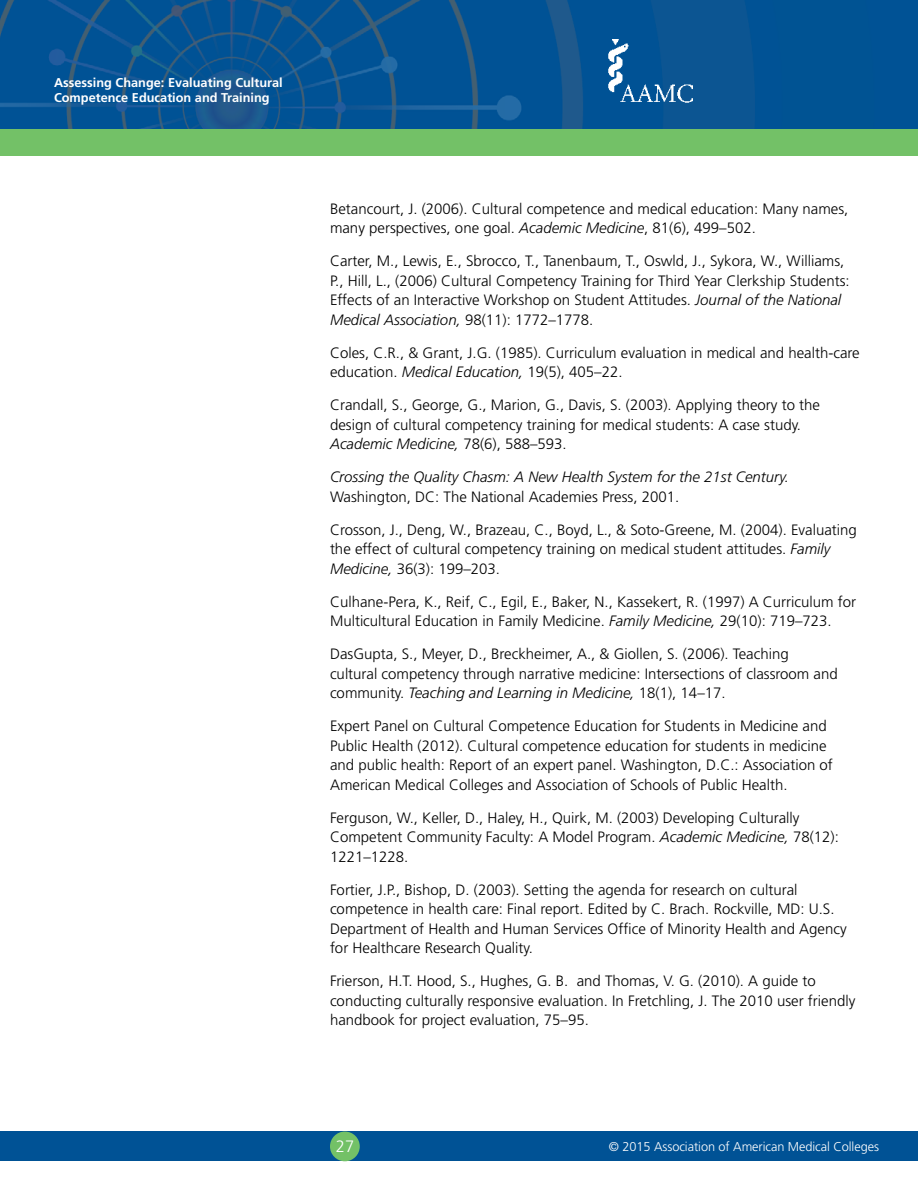
<style>
.page{position:relative;width:918px;height:1188px;background:#fff}
.page>*{position:absolute;margin:0;border:0;box-sizing:border-box;transform-origin:0 0}
.t1{font:300 16.5px "Frutiger";color:#fff}
.t2{font:300 15px/19.5px "Frutiger";color:#000}
.t3{font:italic 300 15px "Frutiger";color:#000}
.t4{font:700 12.75px/15.3px "Frutiger";color:#fff}
.t5{font:300 12.75px "Frutiger";letter-spacing:-.005em;color:#fff}
.s1{font-style:italic}
</style>
<div class="page">
<div style="left:0;top:0;width:918px;height:142px;background:#005295"></div>
<div style="left:0;top:1132px;width:918px;height:29px;background:#005295"></div>
<div style="left:0;top:129px;width:918px;height:27px;background:#73c167"></div>
<div style="left:330px;top:1132px;width:30px;height:29px;background:#73c167;border-radius:50%"></div>
<img style="left:0;top:0;width:755px;height:129px">
<img style="left:606px;top:40px;width:87px;height:65px">
<p class="t4" style="left:54px;top:75px;width:230px">Assessing Change: Evaluating Cultural<br>Competence Education and Training</p>
<p class="t2" style="left:330px;top:199px;width:520px">Betancourt, J. (2006). Cultural competence and medical education: Many names, many perspectives, one goal. <span class="s1">Academic Medicine</span>, 81(6), 499–502.</p>
<p class="t2" style="left:330px;top:252px;width:521px">Carter, M., Lewis, E., Sbrocco, T., Tanenbaum, T., Oswld, J., Sykora, W., Williams, P., Hill, L., (2006) Cultural Competency Training for Third Year Clerkship Students:<br>Effects of an Interactive Workshop on Student Attitudes. <span class="s1">Journal of the National Medical Association,</span> 98(11): 1772–1778.</p>
<p class="t2" style="left:330px;top:343px;width:531px">Coles, C.R., &amp; Grant, J.G. (1985). Curriculum evaluation in medical and health-care education. <span class="s1">Medical Education,</span> 19(5), 405–22.</p>
<p class="t2" style="left:330px;top:396px;width:492px">Crandall, S., George, G., Marion, G., Davis, S. (2003). Applying theory to the design of cultural competency training for medical students: A case study.<br><span class="s1">Academic Medicine,</span> 78(6), 588–593.</p>
<p class="t3" style="left:330px;top:468px;width:460px">Crossing the Quality Chasm: A New Health System for the 21st Century.</p>
<p class="t2" style="left:330px;top:487px;width:351px">Washington, DC: The National Academies Press, 2001.</p>
<p class="t2" style="left:330px;top:520px;width:528px">Crosson, J., Deng, W., Brazeau, C., Boyd, L., &amp; Soto-Greene, M. (2004). Evaluating the effect of cultural competency training on medical student attitudes. <span class="s1">Family<br>Medicine,</span> 36(3): 199–203.</p>
<p class="t2" style="left:330px;top:592px;width:528px">Culhane-Pera, K., Reif, C., Egil, E., Baker, N., Kassekert, R. (1997) A Curriculum for<br>Multicultural Education in Family Medicine. <span class="s1">Family Medicine,</span> 29(10): 719–723.</p>
<p class="t2" style="left:330px;top:645px;width:509px">DasGupta, S., Meyer, D., Breckheimer, A., &amp; Giollen, S. (2006). Teaching cultural competency through narrative medicine: Intersections of classroom and community. <span class="s1">Teaching and Learning in Medicine,</span> 18(1), 14–17.</p>
<p class="t2" style="left:330px;top:717px;width:504px">Expert Panel on Cultural Competence Education for Students in Medicine and Public Health (2012). Cultural competence education for students in medicine and public health: Report of an expert panel. Washington, D.C.: Association of American Medical Colleges and Association of Schools of Public Health.</p>
<p class="t2" style="left:330px;top:808px;width:510px">Ferguson, W., Keller, D., Haley, H., Quirk, M. (2003) Developing Culturally<br>Competent Community Faculty: A Model Program. <span class="s1">Academic Medicine,</span> 78(12):<br>1221–1228.</p>
<p class="t2" style="left:330px;top:880px;width:518px">Fortier, J.P., Bishop, D. (2003). Setting the agenda for research on cultural competence in health care: Final report. Edited by C. Brach. Rockville, MD: U.S.<br>Department of Health and Human Services Office of Minority Health and Agency for Healthcare Research Quality.</p>
<p class="t2" style="left:330px;top:972px;width:527px">Frierson, H.T. Hood, S., Hughes, G. B. and Thomas, V. G. (2010). A guide to conducting culturally responsive evaluation. In Fretchling, J. The 2010 user friendly handbook for project evaluation, 75–95.</p>
<p class="t1" style="left:336px;top:1137px;width:20px">27</p>
<p class="t5" style="left:609px;top:1139px;width:272px">© 2015 Association of American Medical Colleges</p>
</div>
